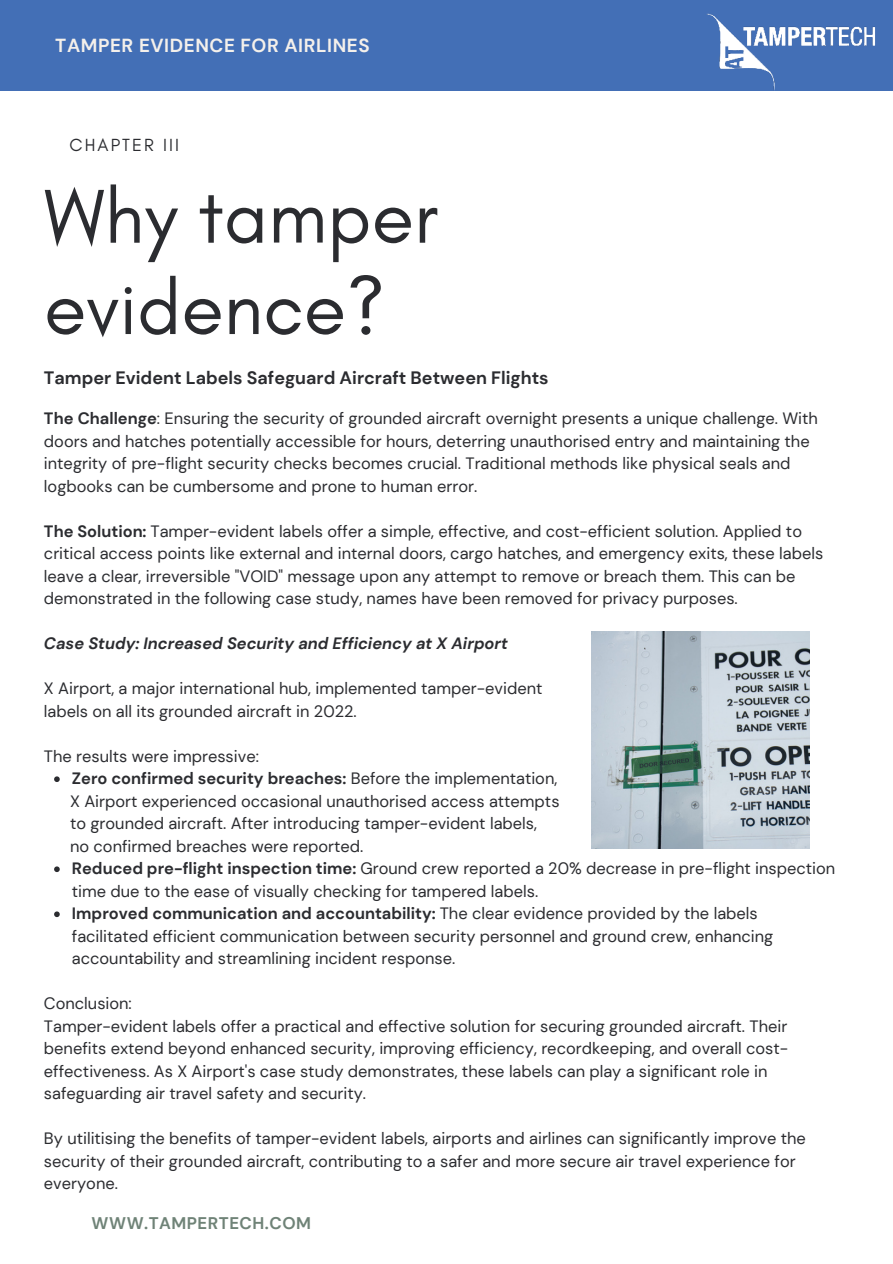
<style>
.page{position:relative;width:893px;height:1264px;background:#fff}
.page>*{position:absolute;margin:0;border:0;box-sizing:border-box;transform-origin:0 0}
.t1{font:77.7px/91.3px "Glacial Indifference";color:#2b2c30}
.t2{font:700 18.9px "DM Sans";letter-spacing:.03em;color:#f4f0eb}
.t3{font:700 18px "DM Sans";color:#2b2c30}
.t4{font:17.85px "Glacial Indifference";letter-spacing:.12em;color:#2b2c30}
.t5{font:700 16.8px "DM Sans";letter-spacing:.03em;color:#6f8377}
.t6{font:16.35px/22.5px "DM Sans";color:#2b2c30}
.t7{font:italic 700 16.35px "DM Sans";color:#2b2c30}
.s1{font-weight:700}
</style>
<div class="page">
<div style="left:0;top:0;width:892px;height:91px;background:#436fb6"></div>
<svg style="left:54px;top:776px;width:6px;height:6px"></svg>
<svg style="left:54px;top:866px;width:6px;height:6px"></svg>
<svg style="left:54px;top:911px;width:6px;height:6px"></svg>
<img style="left:707px;top:13px;width:169px;height:78px">
<img style="left:592px;top:631px;width:217px;height:218px">
<p class="t2" style="left:55px;top:33px;width:316px">TAMPER EVIDENCE FOR AIRLINES</p>
<p class="t4" style="left:70px;top:135px;width:111px">CHAPTER III</p>
<h1 class="t1" style="left:44px;top:172px;width:395px">Why tamper evidence?</h1>
<p class="t3" style="left:44px;top:366px;width:506px">Tamper Evident Labels Safeguard Aircraft Between Flights</p>
<p class="t6" style="left:44px;top:407px;width:775px"><span class="s1">The Challenge</span>: Ensuring the security of grounded aircraft overnight presents a unique challenge. With doors and hatches potentially accessible for hours, deterring unauthorised entry and maintaining the integrity of pre-flight security checks becomes crucial. Traditional methods like physical seals and logbooks can be cumbersome and prone to human error.</p>
<p class="t6" style="left:44px;top:519px;width:780px"><span class="s1">The Solution:</span> Tamper-evident labels offer a simple, effective, and cost-efficient solution. Applied to critical access points like external and internal doors, cargo hatches, and emergency exits, these labels leave a clear, irreversible "VOID" message upon any attempt to remove or breach them. This can be demonstrated in the following case study, names have been removed for privacy purposes.</p>
<p class="t7" style="left:44px;top:633px;width:465px">Case Study: Increased Security and Efficiency at X Airport</p>
<p class="t6" style="left:44px;top:677px;width:500px">X Airport, a major international hub, implemented tamper-evident labels on all its grounded aircraft in 2022.</p>
<p class="t6" style="left:70px;top:744px;width:766px;text-indent:-26px">The results were impressive:<br><span class="s1">Zero confirmed security breaches:</span> Before the implementation,<br>X Airport experienced occasional unauthorised access attempts<br>to grounded aircraft. After introducing tamper-evident labels,<br>no confirmed breaches were reported.<br><span class="s1">Reduced pre-flight inspection time:</span> Ground crew reported a 20% decrease in pre-flight inspection time due to the ease of visually checking for tampered labels.<br><span class="s1">Improved communication and accountability:</span> The clear evidence provided by the labels facilitated efficient communication between security personnel and ground crew, enhancing accountability and streamlining incident response.</p>
<p class="t6" style="left:44px;top:992px;width:745px">Conclusion:<br>Tamper-evident labels offer a practical and effective solution for securing grounded aircraft. Their benefits extend beyond enhanced security, improving efficiency, recordkeeping, and overall cost&shy;effectiveness. As X Airport's case study demonstrates, these labels can play a significant role in safeguarding air travel safety and security.</p>
<p class="t6" style="left:44px;top:1127px;width:763px">By utilitising the benefits of tamper-evident labels, airports and airlines can significantly improve the security of their grounded aircraft, contributing to a safer and more secure air travel experience for everyone.</p>
<p class="t5" style="left:92px;top:1212px;width:221px">WWW.TAMPERTECH.COM</p>
</div>
